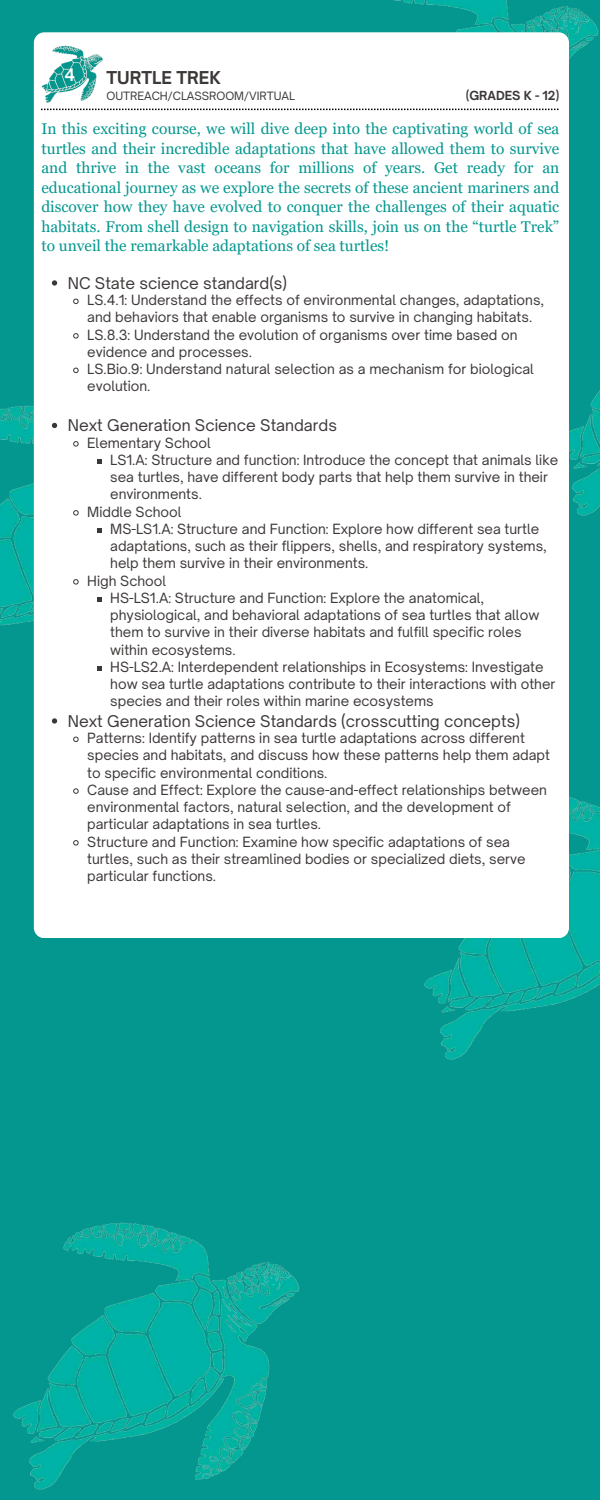
<style>
.page{position:relative;width:600px;height:1500px;background:#04978f}
.page>*{position:absolute;margin:0;border:0;box-sizing:border-box;transform-origin:0 0}
.t1{font:700 17px "Open Sauce One";color:#3c3837}
.t2{font:600 16.5px "Open Sauce One";color:#fff}
.t3{font:15.5px/19.5px "Georgia Pro";color:#04978f;text-align:justify}
.t4{font:15.5px "Open Sauce One";color:#3c3837}
.t5{font:13.5px/17.2px "Open Sauce One";color:#3c3837}
.t6{font:700 12px "Open Sauce One";color:#3c3837}
.t7{font:11px "Open Sauce One";color:#3c3837}
</style>
<div class="page">
<img style="left:569px;top:390px;width:31px;height:126px">
<img style="left:0;top:403px;width:34px;height:271px">
<img style="left:424px;top:797px;width:176px;height:263px">
<img style="left:393px;top:0;width:206px;height:59px">
<img style="left:13px;top:1222px;width:287px;height:268px">
<div style="left:34px;top:32px;width:535px;height:906px;background:#fff;border-radius:11px"></div>
<svg style="left:52px;top:280px;width:5px;height:6px"></svg>
<svg style="left:73px;top:298px;width:6px;height:7px"></svg>
<svg style="left:73px;top:333px;width:6px;height:6px"></svg>
<svg style="left:73px;top:367px;width:6px;height:7px"></svg>
<svg style="left:52px;top:423px;width:5px;height:5px"></svg>
<svg style="left:73px;top:441px;width:6px;height:6px"></svg>
<svg style="left:97px;top:459px;width:4px;height:4px"></svg>
<svg style="left:73px;top:510px;width:6px;height:6px"></svg>
<svg style="left:97px;top:528px;width:4px;height:4px"></svg>
<svg style="left:73px;top:579px;width:6px;height:6px"></svg>
<svg style="left:97px;top:597px;width:4px;height:4px"></svg>
<svg style="left:97px;top:666px;width:4px;height:4px"></svg>
<svg style="left:52px;top:718px;width:5px;height:6px"></svg>
<svg style="left:73px;top:736px;width:6px;height:7px"></svg>
<svg style="left:73px;top:788px;width:6px;height:6px"></svg>
<svg style="left:73px;top:840px;width:6px;height:6px"></svg>
<img style="left:41px;top:46px;width:61px;height:56px">
<svg style="left:41px;top:109px;width:517px;height:1px"></svg>
<p class="t2" style="left:65px;top:64px;width:12px">4</p>
<p class="t1" style="left:106px;top:67px;width:116px">TURTLE TREK</p>
<p class="t7" style="left:106px;top:89px;width:190px">OUTREACH/CLASSROOM/VIRTUAL</p>
<p class="t6" style="left:466px;top:88px;width:95px">(GRADES K - 12)</p>
<p class="t3" style="left:41px;top:119px;width:519px">In this exciting course, we will dive deep into the captivating world of sea turtles and their incredible adaptations that have allowed them to survive and thrive in the vast oceans for millions of years. Get ready for an educational journey as we explore the secrets of these ancient mariners and discover how they have evolved to conquer the challenges of their aquatic habitats. From shell design to navigation skills, join us on the “turtle Trek” to unveil the remarkable adaptations of sea turtles!</p>
<p class="t4" style="left:68px;top:273px;width:221px">NC State science standard(s)</p>
<p class="t5" style="left:87px;top:291px;width:458px">LS.4.1: Understand the effects of environmental changes, adaptations, and behaviors that enable organisms to survive in changing habitats.</p>
<p class="t5" style="left:87px;top:326px;width:432px">LS.8.3: Understand the evolution of organisms over time based on evidence and processes.</p>
<p class="t5" style="left:87px;top:360px;width:448px">LS.Bio.9: Understand natural selection as a mechanism for biological evolution.</p>
<p class="t4" style="left:68px;top:416px;width:271px">Next Generation Science Standards</p>
<p class="t5" style="left:87px;top:434px;width:125px">Elementary School</p>
<p class="t5" style="left:110px;top:451px;width:450px">LS1.A: Structure and function: Introduce the concept that animals like sea turtles, have different body parts that help them survive in their environments.</p>
<p class="t5" style="left:87px;top:503px;width:96px">Middle School</p>
<p class="t5" style="left:110px;top:520px;width:438px">MS-LS1.A: Structure and Function: Explore how different sea turtle adaptations, such as their flippers, shells, and respiratory systems, help them survive in their environments.</p>
<p class="t5" style="left:87px;top:572px;width:80px">High School</p>
<p class="t5" style="left:110px;top:589px;width:431px">HS-LS1.A: Structure and Function: Explore the anatomical, physiological, and behavioral adaptations of sea turtles that allow them to survive in their diverse habitats and fulfill specific roles within ecosystems.</p>
<p class="t5" style="left:110px;top:658px;width:447px">HS-LS2.A: Interdependent relationships in Ecosystems: Investigate how sea turtle adaptations contribute to their interactions with other species and their roles within marine ecosystems</p>
<p class="t4" style="left:68px;top:711px;width:454px">Next Generation Science Standards (crosscutting concepts)</p>
<p class="t5" style="left:87px;top:729px;width:464px">Patterns: Identify patterns in sea turtle adaptations across different species and habitats, and discuss how these patterns help them adapt to specific environmental conditions.</p>
<p class="t5" style="left:87px;top:781px;width:461px">Cause and Effect: Explore the cause-and-effect relationships between environmental factors, natural selection, and the development of particular adaptations in sea turtles.</p>
<p class="t5" style="left:87px;top:833px;width:440px">Structure and Function: Examine how specific adaptations of sea turtles, such as their streamlined bodies or specialized diets, serve particular functions.</p>
</div>
